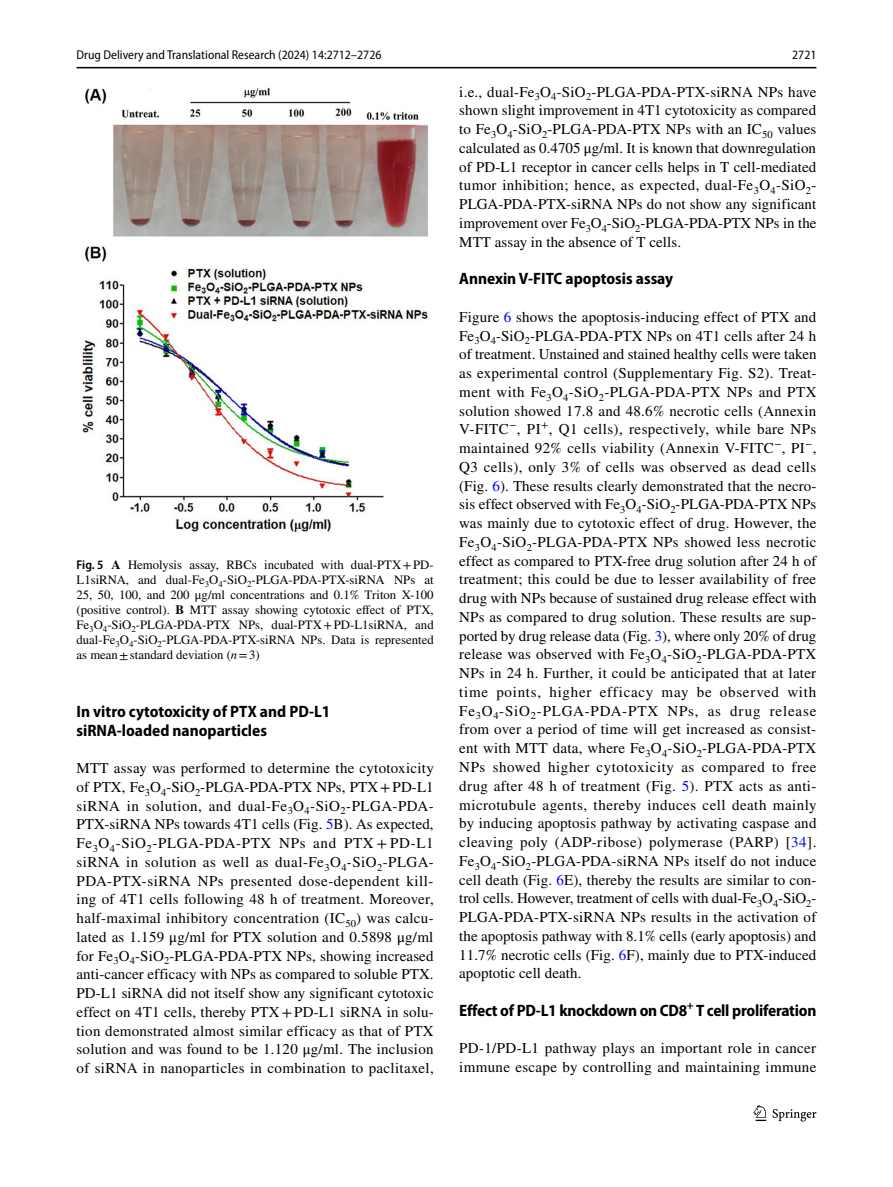
<style>
.page{position:relative;width:893px;height:1187px;background:#fff}
.page>*{position:absolute;margin:0;border:0;box-sizing:border-box;transform-origin:0 0}
.t1{font:700 semi-condensed 16.5px/18.8px "Myriad Pro";color:#000}
.t2{font:15px/18.8px "STIX";letter-spacing:.02em;color:#000;text-align:justify}
.t3{font:12.75px/15px "STIX";color:#000;text-align:justify}
.t4{font:semi-condensed 12.75px "Myriad Pro";color:#000}
.s1{font-family:"Myriad Pro";font-weight:600;font-stretch:semi-condensed}
.s2{font-weight:700}
.s3{font-style:italic}
.s4{color:#00f}
</style>
<div class="page">
<hr style="left:77px;top:67px;width:739px;height:1px;background:#000">
<svg style="left:753px;top:1105px;width:13px;height:15px"></svg>
<svg style="left:773px;top:1109px;width:43px;height:12px"></svg>
<img style="left:81px;top:88px;width:348px;height:445px">
<p class="t4" style="left:77px;top:48px;width:306px">Drug Delivery and Translational Research (2024) 14:2712–2726</p>
<p class="t4" style="left:792px;top:48px;width:26px">2721</p>
<p class="t3" style="left:77px;top:558px;width:359px"><span class="s1">Fig. 5</span> <span class="s2">A</span> Hemolysis assay, RBCs incubated with dual-PTX+PD-L1siRNA, and dual-Fe<sub>3</sub>O<sub>4</sub>-SiO<sub>2</sub>-PLGA-PDA-PTX-siRNA NPs at 25, 50, 100, and 200 μg/ml concentrations and 0.1% Triton X-100 (positive control). <span class="s2">B</span> MTT assay showing cytotoxic effect of PTX, Fe<sub>3</sub>O<sub>4</sub>-SiO<sub>2</sub>-PLGA-PDA-PTX NPs, dual-PTX+PD-L1siRNA, and dual-Fe<sub>3</sub>O<sub>4</sub>-SiO<sub>2</sub>-PLGA-PDA-PTX-siRNA NPs. Data is represented as mean±standard deviation (<span class="s3">n</span>=3)</p>
<p class="t1" style="left:77px;top:702px;width:255px">In vitro cytotoxicity of PTX and PD‑L1 siRNA‑loaded nanoparticles</p>
<p class="t2" style="left:77px;top:759px;width:359px">MTT assay was performed to determine the cytotoxicity of PTX, Fe<sub>3</sub>O<sub>4</sub>-SiO<sub>2</sub>-PLGA-PDA-PTX NPs, PTX+PD-L1 siRNA in solution, and dual-Fe<sub>3</sub>O<sub>4</sub>-SiO<sub>2</sub>-PLGA-PDA-PTX-siRNA NPs towards 4T1 cells (Fig. <span class="s4">5</span>B). As expected, Fe<sub>3</sub>O<sub>4</sub>-SiO<sub>2</sub>-PLGA-PDA-PTX NPs and PTX + PD-L1 siRNA in solution as well as dual-Fe<sub>3</sub>O<sub>4</sub>-SiO<sub>2</sub>-PLGA-PDA-PTX-siRNA NPs presented dose-dependent kill&shy;ing of 4T1 cells following 48 h of treatment. Moreover, half-maximal inhibitory concentration (IC<sub>50</sub>) was calcu&shy;lated as 1.159 μg/ml for PTX solution and 0.5898 μg/ml for Fe<sub>3</sub>O<sub>4</sub>-SiO<sub>2</sub>-PLGA-PDA-PTX NPs, showing increased anti-cancer efficacy with NPs as compared to soluble PTX.<br>PD-L1 siRNA did not itself show any significant cytotoxic effect on 4T1 cells, thereby PTX +PD-L1 siRNA in solu&shy;tion demonstrated almost similar efficacy as that of PTX solution and was found to be 1.120 μg/ml. The inclusion of siRNA in nanoparticles in combination to paclitaxel,</p>
<p class="t2" style="left:459px;top:83px;width:359px">i.e., dual-Fe<sub>3</sub>O<sub>4</sub>-SiO<sub>2</sub>-PLGA-PDA-PTX-siRNA NPs have shown slight improvement in 4T1 cytotoxicity as compared to Fe<sub>3</sub>O<sub>4</sub>-SiO<sub>2</sub>-PLGA-PDA-PTX NPs with an IC<sub>50</sub> values calculated as 0.4705 μg/ml. It is known that downregulation of PD-L1 receptor in cancer cells helps in T cell-mediated tumor inhibition; hence, as expected, dual-Fe<sub>3</sub>O<sub>4</sub>-SiO<sub>2</sub>- PLGA-PDA-PTX-siRNA NPs do not show any significant improvement over Fe<sub>3</sub>O<sub>4</sub>-SiO<sub>2</sub>-PLGA-PDA-PTX NPs in the MTT assay in the absence of T cells.</p>
<p class="t1" style="left:459px;top:269px;width:215px">Annexin V‑FITC apoptosis assay</p>
<p class="t2" style="left:459px;top:308px;width:359px">Figure <span class="s4">6</span> shows the apoptosis-inducing effect of PTX and Fe<sub>3</sub>O<sub>4</sub>-SiO<sub>2</sub>-PLGA-PDA-PTX NPs on 4T1 cells after 24 h of treatment. Unstained and stained healthy cells were taken as experimental control (Supplementary Fig. S2). Treat&shy;ment with Fe<sub>3</sub>O<sub>4</sub>-SiO<sub>2</sub>-PLGA-PDA-PTX NPs and PTX solution showed 17.8 and 48.6% necrotic cells (Annexin V-FITC<sup>−</sup>, PI<sup>+</sup>, Q1 cells), respectively, while bare NPs maintained 92% cells viability (Annexin V-FITC<sup>−</sup>, PI<sup>−</sup>, Q3 cells), only 3% of cells was observed as dead cells (Fig. <span class="s4">6</span>). These results clearly demonstrated that the necro&shy;sis effect observed with Fe<sub>3</sub>O<sub>4</sub>-SiO<sub>2</sub>-PLGA-PDA-PTX NPs was mainly due to cytotoxic effect of drug. However, the Fe<sub>3</sub>O<sub>4</sub>-SiO<sub>2</sub>-PLGA-PDA-PTX NPs showed less necrotic effect as compared to PTX-free drug solution after 24 h of treatment; this could be due to lesser availability of free drug with NPs because of sustained drug release effect with NPs as compared to drug solution. These results are sup&shy;ported by drug release data (Fig. <span class="s4">3</span>), where only 20% of drug release was observed with Fe<sub>3</sub>O<sub>4</sub>-SiO<sub>2</sub>-PLGA-PDA-PTX NPs in 24 h. Further, it could be anticipated that at later time points, higher efficacy may be observed with Fe<sub>3</sub>O<sub>4</sub>-SiO<sub>2</sub>-PLGA-PDA-PTX NPs, as drug release from over a period of time will get increased as consist&shy;ent with MTT data, where Fe<sub>3</sub>O<sub>4</sub>-SiO<sub>2</sub>-PLGA-PDA-PTX NPs showed higher cytotoxicity as compared to free drug after 48 h of treatment (Fig. <span class="s4">5</span>). PTX acts as anti&shy;microtubule agents, thereby induces cell death mainly by inducing apoptosis pathway by activating caspase and cleaving poly (ADP-ribose) polymerase (PARP) [<span class="s4">34</span>].<br>Fe<sub>3</sub>O<sub>4</sub>-SiO<sub>2</sub>-PLGA-PDA-siRNA NPs itself do not induce cell death (Fig. <span class="s4">6</span>E), thereby the results are similar to con&shy;trol cells. However, treatment of cells with dual-Fe<sub>3</sub>O<sub>4</sub>-SiO<sub>2</sub>- PLGA-PDA-PTX-siRNA NPs results in the activation of the apoptosis pathway with 8.1% cells (early apoptosis) and 11.7% necrotic cells (Fig. <span class="s4">6</span>F), mainly due to PTX-induced apoptotic cell death.</p>
<p class="t1" style="left:459px;top:1001px;width:359px">Effect of PD‑L1 knockdown on CD8<sup>+</sup> T cell proliferation</p>
<p class="t2" style="left:459px;top:1039px;width:359px">PD-1/PD-L1 pathway plays an important role in cancer immune escape by controlling and maintaining immune</p>
</div>
